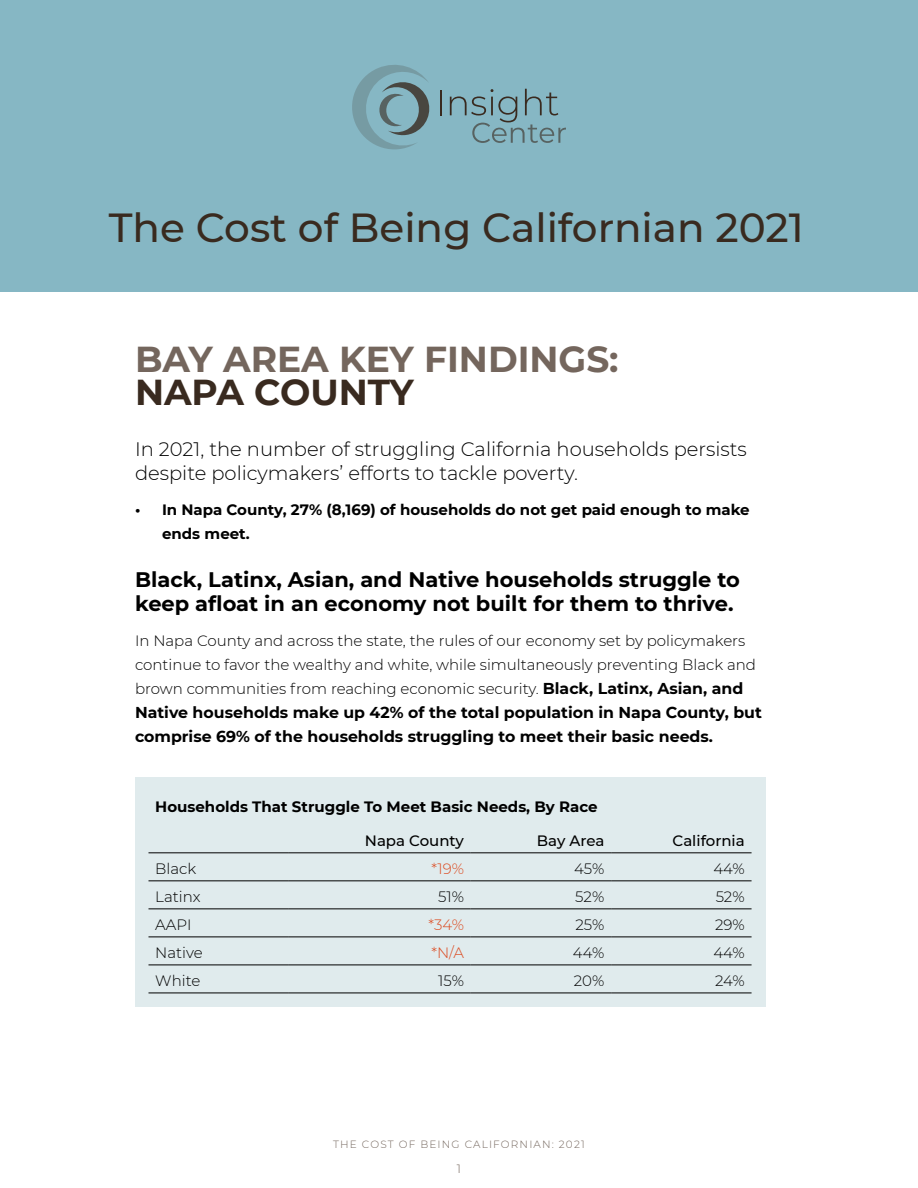
<style>
.page{position:relative;width:918px;height:1188px;background:#fff}
.page>*{position:absolute;margin:0;border:0;box-sizing:border-box;transform-origin:0 0}
.body{font:500 40.5px "Montserrat";color:#392a1f}
.Header_1{font:700 36px/33px "Montserrat";color:#74665d}
.body-2{font:700 21px/24px "Montserrat";color:#000}
.body-3{font:300 19.5px/24px "Montserrat";color:#000}
.body-4{font:700 15.75px/24px "Montserrat";color:#000}
.body-5{font:300 15px/24px "Montserrat";color:#000}
.bullet_1{font:700 15px/24px "Montserrat";color:#000}
.tale_3{font:300 15px "Montserrat";color:#000}
.body-6{font:700 15px "Montserrat";color:#000}
.table_2{font:500 15px "Montserrat";color:#000}
.tale_3-2{font:300 15px "Montserrat";color:#dc4a20}
.t1{font:300 12px "Montserrat";color:#74665d}
.t2{font:300 10.5px "Montserrat";letter-spacing:.11em;color:#74665d}
.s1{color:#392a1f}
.s2{font-weight:700;font-size:15.75px}
</style>
<div class="page">
<div style="left:0;top:0;width:918px;height:292px;background:#86b7c4"></div>
<svg style="left:352px;top:65px;width:77px;height:84px"></svg>
<hr style="left:440px;top:90px;width:2px;height:25px;background:#392a1f">
<svg style="left:450px;top:89px;width:116px;height:54px"></svg>
<div style="left:135px;top:778px;width:630px;height:229px;background:#e0ebed"></div>
<hr style="left:148px;top:853px;width:141px;height:1px;background:#000">
<hr style="left:289px;top:853px;width:182px;height:1px;background:#000">
<hr style="left:471px;top:853px;width:140px;height:1px;background:#000">
<hr style="left:611px;top:853px;width:141px;height:1px;background:#000">
<hr style="left:148px;top:881px;width:141px;height:1px;background:#000">
<hr style="left:289px;top:881px;width:182px;height:1px;background:#000">
<hr style="left:471px;top:881px;width:140px;height:1px;background:#000">
<hr style="left:611px;top:881px;width:141px;height:1px;background:#000">
<hr style="left:148px;top:909px;width:141px;height:1px;background:#000">
<hr style="left:289px;top:909px;width:182px;height:1px;background:#000">
<hr style="left:471px;top:909px;width:140px;height:1px;background:#000">
<hr style="left:611px;top:909px;width:141px;height:1px;background:#000">
<hr style="left:148px;top:937px;width:141px;height:1px;background:#000">
<hr style="left:289px;top:937px;width:182px;height:1px;background:#000">
<hr style="left:471px;top:937px;width:140px;height:1px;background:#000">
<hr style="left:611px;top:937px;width:141px;height:1px;background:#000">
<hr style="left:148px;top:965px;width:141px;height:1px;background:#000">
<hr style="left:289px;top:965px;width:182px;height:1px;background:#000">
<hr style="left:471px;top:965px;width:140px;height:1px;background:#000">
<hr style="left:611px;top:965px;width:141px;height:1px;background:#000">
<hr style="left:148px;top:993px;width:141px;height:1px;background:#000">
<hr style="left:289px;top:993px;width:182px;height:1px;background:#000">
<hr style="left:471px;top:993px;width:140px;height:1px;background:#000">
<hr style="left:611px;top:993px;width:141px;height:1px;background:#000">
<p class="body" style="left:109px;top:200px;width:697px">The Cost of Being Californian 2021</p>
<p class="Header_1" style="left:135px;top:341px;width:485px">BAY AREA KEY FINDINGS:<br><span class="s1">NAPA COUNTY</span></p>
<p class="body-3" style="left:135px;top:437px;width:613px">In 2021, the number of struggling California households persists despite policymakers’ efforts to tackle poverty.</p>
<p class="bullet_1" style="left:162px;top:497px;width:589px;text-indent:-27px">• In Napa County, 27% (8,169) of households do not get paid enough to make ends meet.</p>
<p class="body-2" style="left:135px;top:567px;width:607px">Black, Latinx, Asian, and Native households struggle to keep afloat in an economy not built for them to thrive.</p>
<p class="body-5" style="left:135px;top:628px;width:622px">In Napa County and across the state, the rules of our economy set by policymakers continue to favor the wealthy and white, while simultaneously preventing Black and brown communities from reaching economic security. <span class="s2">Black, Latinx, Asian, and</span></p>
<p class="body-4" style="left:135px;top:700px;width:628px">Native households make up 42% of the total population in Napa County, but comprise 69% of the households struggling to meet their basic needs.</p>
<p class="body-6" style="left:155px;top:796px;width:444px">Households That Struggle To Meet Basic Needs, By Race</p>
<p class="table_2" style="left:365px;top:830px;width:101px">Napa County</p>
<p class="table_2" style="left:537px;top:830px;width:69px">Bay Area</p>
<p class="table_2" style="left:673px;top:830px;width:74px">California</p>
<p class="tale_3" style="left:155px;top:859px;width:42px">Black</p>
<p class="tale_3-2" style="left:431px;top:859px;width:34px">*19%</p>
<p class="tale_3" style="left:574px;top:859px;width:32px">45%</p>
<p class="tale_3" style="left:713px;top:859px;width:33px">44%</p>
<p class="tale_3" style="left:155px;top:887px;width:47px">Latinx</p>
<p class="tale_3" style="left:438px;top:887px;width:27px">51%</p>
<p class="tale_3" style="left:575px;top:887px;width:31px">52%</p>
<p class="tale_3" style="left:716px;top:887px;width:31px">52%</p>
<p class="tale_3" style="left:155px;top:915px;width:38px">AAPI</p>
<p class="tale_3-2" style="left:428px;top:915px;width:37px">*34%</p>
<p class="tale_3" style="left:575px;top:915px;width:30px">25%</p>
<p class="tale_3" style="left:715px;top:915px;width:31px">29%</p>
<p class="tale_3" style="left:155px;top:943px;width:49px">Native</p>
<p class="tale_3-2" style="left:431px;top:943px;width:34px">*N/A</p>
<p class="tale_3" style="left:573px;top:943px;width:33px">44%</p>
<p class="tale_3" style="left:713px;top:943px;width:33px">44%</p>
<p class="tale_3" style="left:155px;top:971px;width:47px">White</p>
<p class="tale_3" style="left:438px;top:971px;width:27px">15%</p>
<p class="tale_3" style="left:574px;top:971px;width:32px">20%</p>
<p class="tale_3" style="left:715px;top:971px;width:31px">24%</p>
<p class="t2" style="left:333px;top:1137px;width:253px">THE COST OF BEING CALIFORNIAN: 2021</p>
<p class="t1" style="left:457px;top:1161px;width:6px">1</p>
</div>
